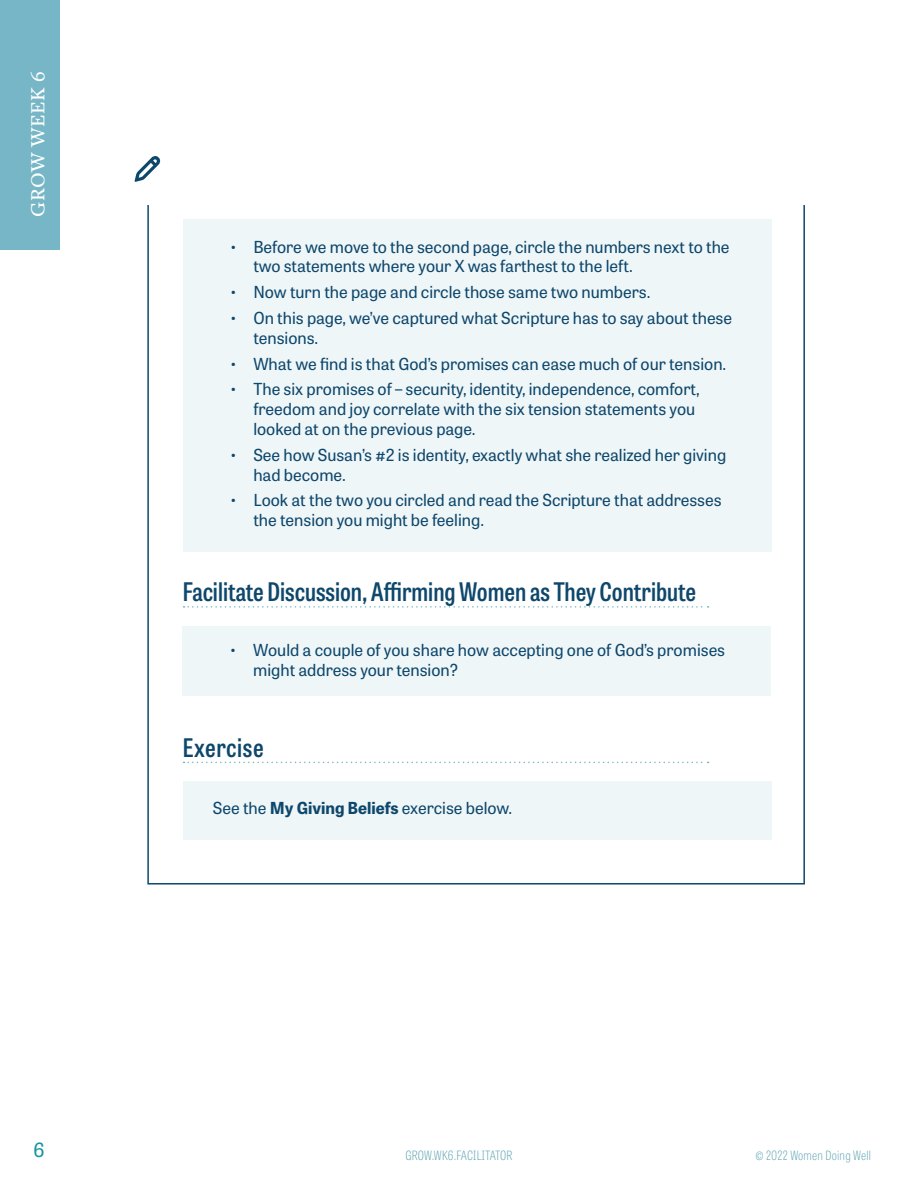
<style>
.page{position:relative;width:918px;height:1188px;background:#fff}
.page>*{position:absolute;margin:0;border:0;box-sizing:border-box;transform-origin:0 0}
.t1{font:600 25.5px "Tablet Gothic Condensed";color:#0e476c}
.t2{font:600 25.5px "Tablet Gothic Condensed";letter-spacing:.025em;color:#0e476c}
.t3{font:500 21px "Freight Text Pro";letter-spacing:.025em;color:#fff}
.t4{font:19.5px "Tablet Gothic";color:#1794a3}
.t5{font:16.5px/19.8px "Tablet Gothic";color:#0e476c}
.t6{font:100 12.75px "Tablet Gothic Condensed";letter-spacing:.02em;color:#66a8b6}
.s1{font-weight:700}
</style>
<div class="page">
<div style="left:0;top:0;width:60px;height:249px;background:#77b6c6"></div>
<svg style="left:135px;top:156px;width:25px;height:26px"></svg>
<div style="left:183px;top:219px;width:589px;height:333px;background:#eff6f8"></div>
<svg style="left:184px;top:606px;width:525px;height:2px"></svg>
<div style="left:182px;top:626px;width:589px;height:69px;background:#eff6f8"></div>
<svg style="left:184px;top:762px;width:525px;height:1px"></svg>
<div style="left:183px;top:781px;width:589px;height:58px;background:#eff6f8"></div>
<p class="t3" style="left:24px;top:217px;width:147px;rotate:-90deg">GROW WEEK 6</p>
<p class="t4" style="left:33px;top:1136px;width:13px">6</p>
<p class="t5" style="left:253px;top:236px;width:478px;text-indent:-24px">• Before we move to the second page, circle the numbers next to the two statements where your X was farthest to the left.</p>
<p class="t5" style="left:229px;top:282px;width:423px">• Now turn the page and circle those same two numbers.</p>
<p class="t5" style="left:253px;top:307px;width:480px;text-indent:-24px">• On this page, we’ve captured what Scripture has to say about these tensions.</p>
<p class="t5" style="left:229px;top:353px;width:499px">• What we find is that God’s promises can ease much of our tension.</p>
<p class="t5" style="left:253px;top:379px;width:448px;text-indent:-24px">• The six promises of – security, identity, independence, comfort, freedom and joy correlate with the six tension statements you looked at on the previous page.</p>
<p class="t5" style="left:253px;top:444px;width:474px;text-indent:-24px">• See how Susan’s #2 is identity, exactly what she realized her giving had become.</p>
<p class="t5" style="left:253px;top:490px;width:470px;text-indent:-24px">• Look at the two you circled and read the Scripture that addresses the tension you might be feeling.</p>
<p class="t1" style="left:183px;top:575px;width:515px">Facilitate Discussion, Affirming Women as They Contribute</p>
<p class="t5" style="left:253px;top:640px;width:473px;text-indent:-24px">• Would a couple of you share how accepting one of God’s promises might address your tension?</p>
<p class="t2" style="left:183px;top:730px;width:82px">Exercise</p>
<p class="t5" style="left:213px;top:798px;width:301px">See the <span class="s1">My Giving Beliefs</span> exercise below.</p>
<p class="t6" style="left:405px;top:1147px;width:109px">GROW.WK6.FACILITATOR</p>
<p class="t6" style="left:756px;top:1147px;width:117px">© 2022 Women Doing Well</p>
</div>
